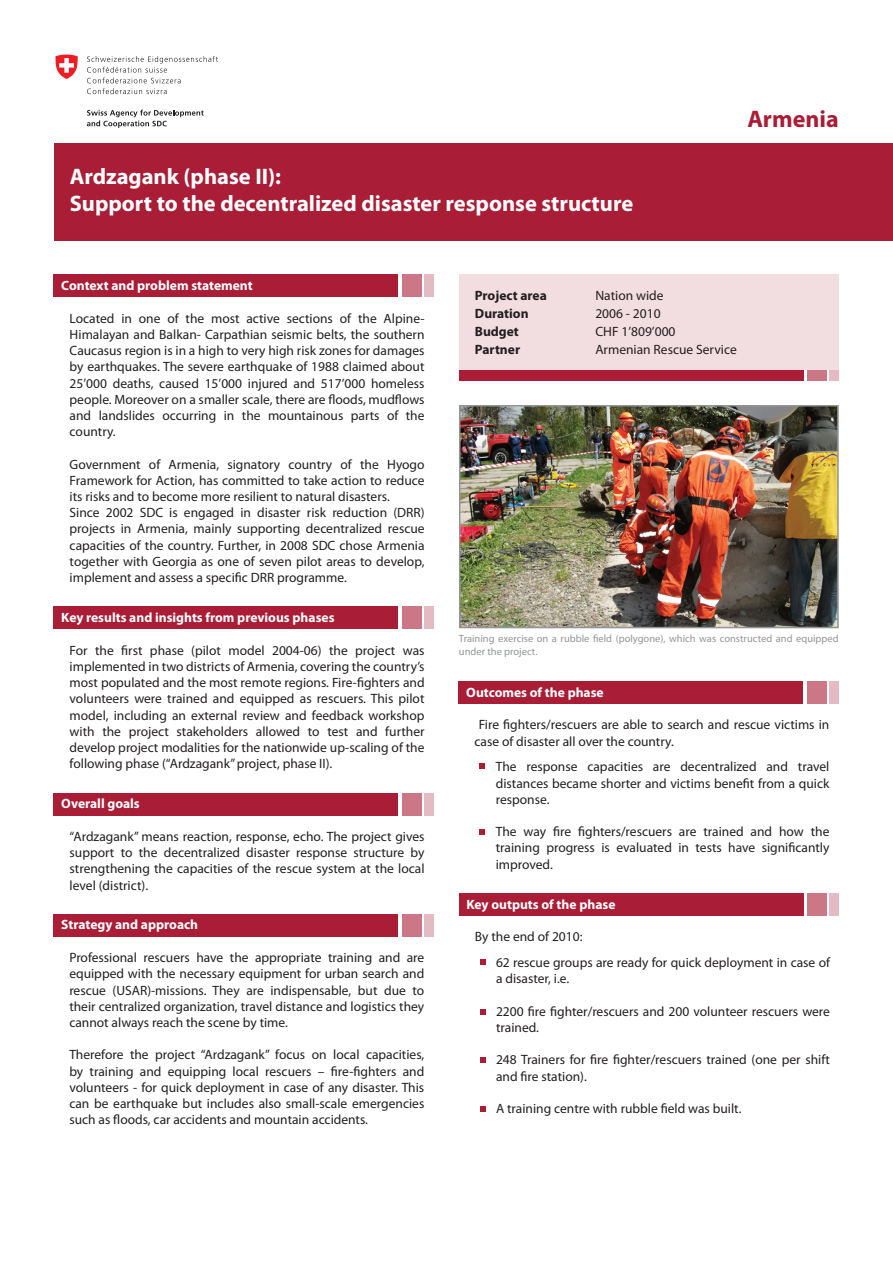
<style>
.page{position:relative;width:893px;height:1263px;background:#fff}
.page>*{position:absolute;margin:0;border:0;box-sizing:border-box;transform-origin:0 0}
.t1{font:700 24px "Myriad Pro";color:#a91d36}
.t2{font:700 22.5px/27px "Myriad Pro";color:#fff}
.t3{font:13.5px/16.2px "Myriad Pro";color:#231f20;text-align:justify}
.t4{font:700 13.5px "Myriad Pro";color:#fff}
.t5{font:700 13.5px/18px "Myriad Pro";color:#231f20}
.t6{font:10.5px/12.6px "Myriad Pro";color:#939598}
</style>
<div class="page">
<div style="left:54px;top:144px;width:839px;height:97px;background:#a91d36"></div>
<div style="left:459px;top:275px;width:380px;height:95px;background:#f2dde1"></div>
<div style="left:459px;top:370px;width:344px;height:10px;background:#a91d36"></div>
<div style="left:807px;top:370px;width:20px;height:10px;background:#cb7786"></div>
<div style="left:830px;top:370px;width:9px;height:10px;background:#e5bbc3"></div>
<div style="left:54px;top:275px;width:344px;height:22px;background:#a91d36"></div>
<div style="left:402px;top:275px;width:20px;height:22px;background:#cb7786"></div>
<div style="left:425px;top:275px;width:9px;height:22px;background:#e5bbc3"></div>
<div style="left:54px;top:914px;width:344px;height:22px;background:#a91d36"></div>
<div style="left:402px;top:914px;width:20px;height:22px;background:#cb7786"></div>
<div style="left:425px;top:914px;width:9px;height:22px;background:#e5bbc3"></div>
<div style="left:54px;top:793px;width:344px;height:22px;background:#a91d36"></div>
<div style="left:402px;top:793px;width:20px;height:22px;background:#cb7786"></div>
<div style="left:425px;top:793px;width:9px;height:22px;background:#e5bbc3"></div>
<div style="left:54px;top:607px;width:344px;height:22px;background:#a91d36"></div>
<div style="left:402px;top:607px;width:20px;height:22px;background:#cb7786"></div>
<div style="left:425px;top:607px;width:9px;height:22px;background:#e5bbc3"></div>
<svg style="left:87px;top:56px;width:131px;height:38px"></svg>
<svg style="left:87px;top:110px;width:117px;height:18px"></svg>
<svg style="left:56px;top:55px;width:22px;height:24px"></svg>
<img style="left:462px;top:408px;width:374px;height:217px">
<div style="left:459px;top:405px;width:380px;height:223px;border:2px solid #939598"></div>
<div style="left:459px;top:681px;width:344px;height:23px;background:#a91d36"></div>
<div style="left:807px;top:681px;width:20px;height:23px;background:#cb7786"></div>
<div style="left:830px;top:681px;width:9px;height:23px;background:#e5bbc3"></div>
<svg style="left:480px;top:764px;width:5px;height:5px"></svg>
<svg style="left:480px;top:829px;width:5px;height:6px"></svg>
<div style="left:459px;top:893px;width:344px;height:23px;background:#a91d36"></div>
<div style="left:808px;top:893px;width:19px;height:23px;background:#cb7786"></div>
<div style="left:830px;top:893px;width:9px;height:23px;background:#e5bbc3"></div>
<svg style="left:480px;top:959px;width:5px;height:6px"></svg>
<svg style="left:480px;top:1009px;width:5px;height:5px"></svg>
<svg style="left:480px;top:1057px;width:5px;height:5px"></svg>
<svg style="left:480px;top:1106px;width:5px;height:5px"></svg>
<h2 class="t2" style="left:70px;top:162px;width:565px">Ardzagank (phase II):<br>Support to the decentralized disaster response structure</h2>
<h1 class="t1" style="left:747px;top:103px;width:93px">Armenia</h1>
<p class="t4" style="left:61px;top:277px;width:193px">Context and problem statement</p>
<p class="t3" style="left:70px;top:310px;width:356px">Located in one of the most active sections of the Alpine-Himalayan and Balkan- Carpathian seismic belts, the southern Caucasus region is in a high to very high risk zones for damages by earthquakes. The severe earthquake of 1988 claimed about 25’000 deaths, caused 15’000 injured and 517’000 homeless people. Moreover on a smaller scale, there are floods, mudflows and landslides occurring in the mountainous parts of the country.</p>
<p class="t3" style="left:70px;top:456px;width:356px;text-align:left">Government of Armenia, signatory country of the Hyogo Framework for Action, has committed to take action to reduce its risks and to become more resilient to natural disasters.<br>Since 2002 SDC is engaged in disaster risk reduction (DRR) projects in Armenia, mainly supporting decentralized rescue capacities of the country. Further, in 2008 SDC chose Armenia together with Georgia as one of seven pilot areas to develop, implement and assess a specific DRR programme.</p>
<p class="t4" style="left:61px;top:609px;width:275px">Key results and insights from previous phases</p>
<p class="t5" style="left:475px;top:286px;width:73px">Project area<br>Duration<br>Budget<br>Partner</p>
<p class="t3" style="left:595px;top:287px;width:143px;line-height:18px;text-align:left">Nation wide<br>2006 - 2010<br>CHF 1’809’000<br>Armenian Rescue Service</p>
<p class="t3" style="left:70px;top:642px;width:356px">For the first phase (pilot model 2004-06) the project was implemented in two districts of Armenia, covering the country’s most populated and the most remote regions. Fire-fighters and volunteers were trained and equipped as rescuers. This pilot model, including an external review and feedback workshop with the project stakeholders allowed to test and further develop project modalities for the nationwide up-scaling of the following phase (“Ardzagank” project, phase II).</p>
<p class="t4" style="left:61px;top:795px;width:80px">Overall goals</p>
<p class="t3" style="left:70px;top:828px;width:356px">“Ardzagank” means reaction, response, echo. The project gives support to the decentralized disaster response structure by strengthening the capacities of the rescue system at the local level (district).</p>
<p class="t4" style="left:61px;top:916px;width:138px">Strategy and approach</p>
<p class="t3" style="left:69px;top:949px;width:356px">Professional rescuers have the appropriate training and are equipped with the necessary equipment for urban search and rescue (USAR)-missions. They are indispensable, but due to their centralized organization, travel distance and logistics they cannot always reach the scene by time.</p>
<p class="t3" style="left:69px;top:1046px;width:356px">Therefore the project “Ardzagank” focus on local capacities, by training and equipping local rescuers – fire-fighters and volunteers - for quick deployment in case of any disaster. This can be earthquake but includes also small-scale emergencies such as floods, car accidents and mountain accidents.</p>
<p class="t6" style="left:459px;top:632px;width:381px">Training exercise on a rubble field (polygone), which was constructed and equipped under the project.</p>
<p class="t4" style="left:466px;top:683px;width:139px">Outcomes of the phase</p>
<p class="t3" style="left:474px;top:716px;width:356px;text-indent:4px">Fire fighters/rescuers are able to search and rescue victims in case of disaster all over the country.</p>
<p class="t3" style="left:496px;top:758px;width:335px">The response capacities are decentralized and travel distances became shorter and victims benefit from a quick response.</p>
<p class="t3" style="left:496px;top:823px;width:335px">The way fire fighters/rescuers are trained and how the training progress is evaluated in tests have significantly improved.</p>
<p class="t4" style="left:466px;top:895px;width:150px">Key outputs of the phase</p>
<p class="t3" style="left:496px;top:924px;width:335px;line-height:25.8px;text-indent:-21px">By the end of 2010:<br>62 rescue groups are ready for quick deployment in case of</p>
<p class="t3" style="left:496px;top:970px;width:75px">a disaster, i.e.</p>
<p class="t3" style="left:496px;top:1003px;width:335px">2200 fire fighter/rescuers and 200 volunteer rescuers were trained.</p>
<p class="t3" style="left:496px;top:1051px;width:335px">248 Trainers for fire fighter/rescuers trained (one per shift and fire station).</p>
<p class="t3" style="left:496px;top:1100px;width:247px">A training centre with rubble field was built.</p>
</div>
